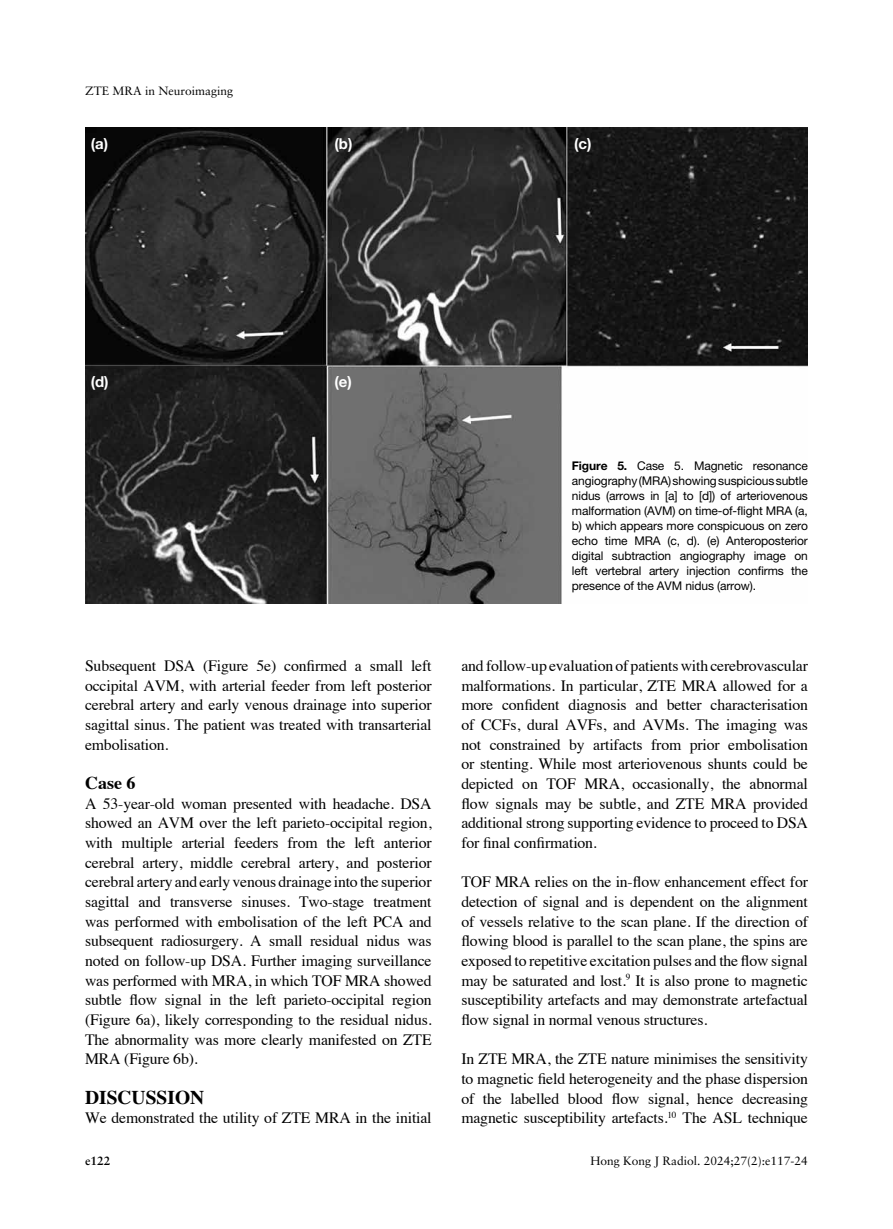
<style>
.page{position:relative;width:893px;height:1229px;background:#fff}
.page>*{position:absolute;margin:0;border:0;box-sizing:border-box;transform-origin:0 0}
.t1{font:700 19.5px "Times";color:#000}
.t2{font:700 18px "Times";color:#000}
.t3{font:15.75px/19.6px "Times";letter-spacing:-.01em;color:#000;text-align:justify}
.t4{font:700 15px "Helvetica Neue";color:#fff}
.t5{font:12px/15px "Helvetica Neue";letter-spacing:-.01em;color:#000;text-align:justify}
.t6{font:12px "Sabon";color:#000}
.t7{font:700 12px "Sabon";color:#000}
.s1{font-weight:700}
</style>
<div class="page">
<img style="left:85px;top:128px;width:723px;height:476px">
<p class="t6" style="left:85px;top:84px;width:149px">ZTE MRA in Neuroimaging</p>
<p class="t4" style="left:91px;top:134px;width:19px">(a)</p>
<p class="t4" style="left:334px;top:134px;width:20px">(b)</p>
<p class="t4" style="left:574px;top:134px;width:19px">(c)</p>
<p class="t4" style="left:91px;top:372px;width:20px">(d)</p>
<p class="t4" style="left:334px;top:372px;width:19px">(e)</p>
<p class="t3" style="left:85px;top:655px;width:348px">Subsequent DSA (Figure 5e) confirmed a small left occipital AVM, with arterial feeder from left posterior cerebral artery and early venous drainage into superior sagittal sinus. The patient was treated with transarterial embolisation.</p>
<p class="t2" style="left:85px;top:766px;width:52px">Case 6</p>
<p class="t3" style="left:85px;top:792px;width:348px">A 53-year-old woman presented with headache. DSA showed an AVM over the left parieto-occipital region, with multiple arterial feeders from the left anterior cerebral artery, middle cerebral artery, and posterior cerebral artery and early venous drainage into the superior sagittal and transverse sinuses. Two-stage treatment was performed with embolisation of the left PCA and subsequent radiosurgery. A small residual nidus was noted on follow-up DSA. Further imaging surveillance was performed with MRA, in which TOF MRA showed subtle flow signal in the left parieto-occipital region (Figure 6a), likely corresponding to the residual nidus.<br>The abnormality was more clearly manifested on ZTE MRA (Figure 6b).</p>
<p class="t1" style="left:85px;top:1078px;width:121px">DISCUSSION</p>
<p class="t3" style="left:85px;top:1107px;width:348px">We demonstrated the utility of ZTE MRA in the initial</p>
<p class="t5" style="left:572px;top:458px;width:237px"><span class="s1">Figure 5.</span> Case 5. Magnetic resonance angiography (MRA) showing suspicious subtle nidus (arrows in [a] to [d]) of arteriovenous malformation (AVM) on time-of-flight MRA (a, b) which appears more conspicuous on zero echo time MRA (c, d). (e) Anteroposterior digital subtraction angiography image on left vertebral artery injection confirms the presence of the AVM nidus (arrow).</p>
<p class="t3" style="left:461px;top:655px;width:348px">and follow-up evaluation of patients with cerebrovascular malformations. In particular, ZTE MRA allowed for a more confident diagnosis and better characterisation of CCFs, dural AVFs, and AVMs. The imaging was not constrained by artifacts from prior embolisation or stenting. While most arteriovenous shunts could be depicted on TOF MRA, occasionally, the abnormal flow signals may be subtle, and ZTE MRA provided additional strong supporting evidence to proceed to DSA for final confirmation.</p>
<p class="t3" style="left:461px;top:871px;width:348px">TOF MRA relies on the in-flow enhancement effect for detection of signal and is dependent on the alignment of vessels relative to the scan plane. If the direction of flowing blood is parallel to the scan plane, the spins are exposed to repetitive excitation pulses and the flow signal may be saturated and lost.<sup>9</sup> It is also prone to magnetic susceptibility artefacts and may demonstrate artefactual flow signal in normal venous structures.</p>
<p class="t3" style="left:461px;top:1048px;width:348px">In ZTE MRA, the ZTE nature minimises the sensitivity to magnetic field heterogeneity and the phase dispersion of the labelled blood flow signal, hence decreasing magnetic susceptibility artefacts.<sup>10</sup> The ASL technique</p>
<p class="t7" style="left:85px;top:1153px;width:27px">e122</p>
<p class="t6" style="left:590px;top:1153px;width:219px">Hong Kong J Radiol. 2024;27(2):e117-24</p>
</div>
